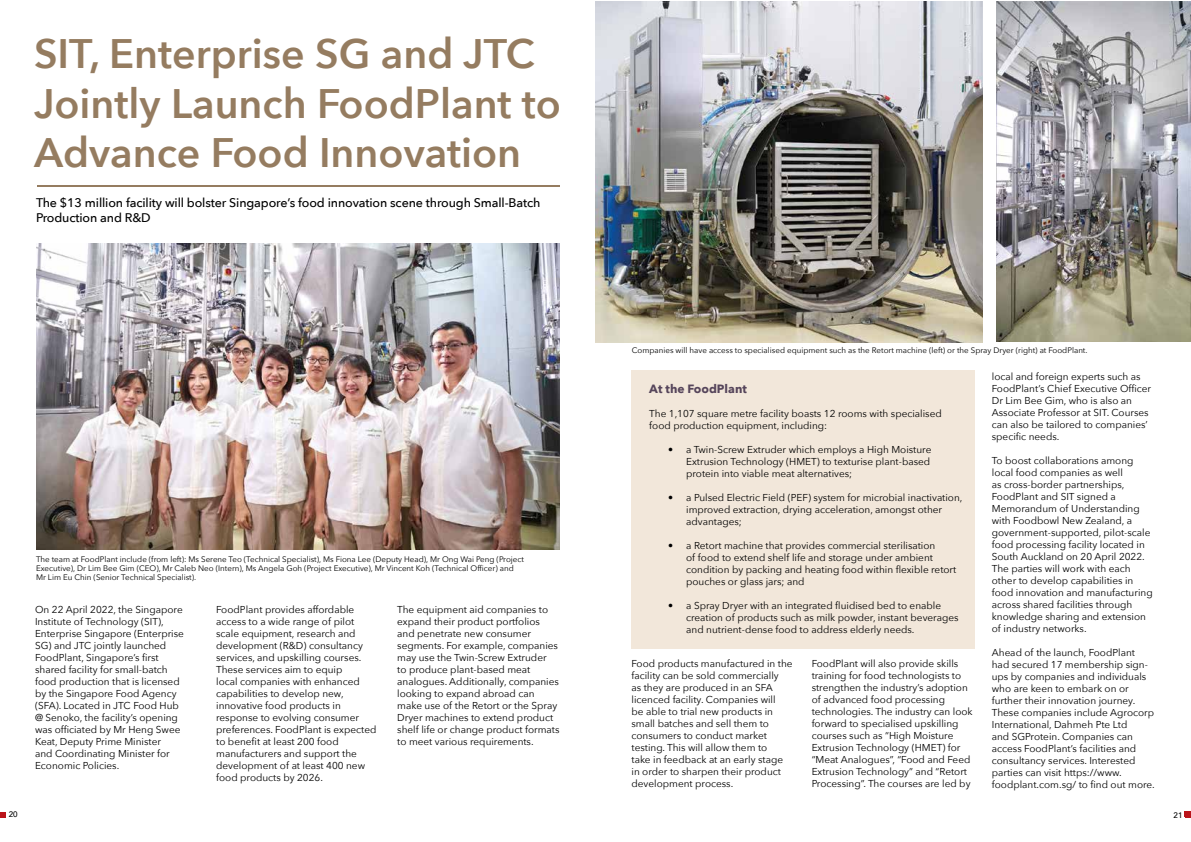
<style>
.page{position:relative;width:1191px;height:842px;background:#fff}
.page>*{position:absolute;margin:0;border:0;box-sizing:border-box;transform-origin:0 0}
.t1{font:600 41.1px/49.4px "Avenir Next";color:#957c60}
.t2{font:500 12.5px/15px "Avenir Next";letter-spacing:-.01em;color:#000}
.t3{font:700 12px "Avenir Next";color:#56455b}
.t4{font:10px/12px "Avenir Next";color:#000}
.t5{font:8px/9px "Avenir Next";color:#000}
.t6{font:500 8px "Avenir";color:#000}
</style>
<div class="page">
<svg style="left:0;top:812px;width:6px;height:5px"></svg>
<img style="left:595px;top:1px;width:388px;height:341px">
<img style="left:996px;top:1px;width:195px;height:341px">
<img style="left:36px;top:244px;width:523px;height:305px">
<hr style="left:37px;top:185px;width:522px;height:1px;background:#957c60">
<div style="left:1184px;top:811px;width:7px;height:6px;background:#ba141a"></div>
<div style="left:631px;top:371px;width:343px;height:278px;background:#f2e7da"></div>
<h1 class="t1" style="left:34px;top:28px;width:528px">SIT, Enterprise SG and JTC<br>Jointly Launch FoodPlant to<br>Advance Food Innovation</h1>
<p class="t2" style="left:36px;top:195px;width:506px">The $13 million facility will bolster Singapore’s food innovation scene through Small-Batch<br>Production and R&amp;D</p>
<p class="t5" style="left:36px;top:554px;width:489px">The team at FoodPlant include (from left): Ms Serene Teo (Technical Specialist), Ms Fiona Lee (Deputy Head), Mr Ong Wai Peng (Project<br>Executive), Dr Lim Bee Gim (CEO), Mr Caleb Neo (Intern), Ms Angela Goh (Project Executive), Mr Vincent Koh (Technical Officer) and<br>Mr Lim Eu Chin (Senior Technical Specialist).</p>
<p class="t4" style="left:35px;top:603px;width:150px">On 22 April 2022, the Singapore<br>Institute of Technology (SIT),<br>Enterprise Singapore (Enterprise<br>SG) and JTC jointly launched<br>FoodPlant, Singapore’s first shared facility for small-batch food production that is licensed by the Singapore Food Agency (SFA). Located in JTC Food Hub @ Senoko, the facility’s opening was officiated by Mr Heng Swee<br>Keat, Deputy Prime Minister<br>and Coordinating Minister for<br>Economic Policies.</p>
<p class="t4" style="left:216px;top:603px;width:162px">FoodPlant provides affordable access to a wide range of pilot scale equipment, research and development (R&amp;D) consultancy services, and upskilling courses.<br>These services aim to equip<br>local companies with enhanced capabilities to develop new, innovative food products in response to evolving consumer preferences. FoodPlant is expected to benefit at least 200 food manufacturers and support the development of at least 400 new food products by 2026.</p>
<p class="t4" style="left:397px;top:603px;width:164px">The equipment aid companies to expand their product portfolios and penetrate new consumer segments. For example, companies may use the Twin-Screw Extruder<br>to produce plant-based meat analogues. Additionally, companies looking to expand abroad can make use of the Retort or the Spray<br>Dryer machines to extend product shelf life or change product formats to meet various requirements.</p>
<p class="t5" style="left:632px;top:345px;width:457px">Companies will have access to specialised equipment such as the Retort machine (left) or the Spray Dryer (right) at FoodPlant.</p>
<p class="t3" style="left:649px;top:378px;width:99px">At the FoodPlant</p>
<p class="t4" style="left:649px;top:407px;width:294px">The 1,107 square metre facility boasts 12 rooms with specialised food production equipment, including:</p>
<p class="t4" style="left:686px;top:443px;width:247px;text-align:justify;text-indent:-18px">• a Twin-Screw Extruder which employs a High Moisture Extrusion Technology (HMET) to texturise plant-based protein into viable meat alternatives;</p>
<p class="t4" style="left:686px;top:491px;width:278px;text-indent:-18px">• a Pulsed Electric Field (PEF) system for microbial inactivation, improved extraction, drying acceleration, amongst other advantages;</p>
<p class="t4" style="left:686px;top:539px;width:272px;text-indent:-18px">• a Retort machine that provides commercial sterilisation<br>of food to extend shelf life and storage under ambient condition by packing and heating food within flexible retort pouches or glass jars; and</p>
<p class="t4" style="left:686px;top:599px;width:274px;text-indent:-18px">• a Spray Dryer with an integrated fluidised bed to enable creation of products such as milk powder, instant beverages and nutrient-dense food to address elderly needs.</p>
<p class="t4" style="left:631px;top:657px;width:162px">Food products manufactured in the facility can be sold commercially<br>as they are produced in an SFA licenced facility. Companies will<br>be able to trial new products in small batches and sell them to consumers to conduct market testing. This will allow them to<br>take in feedback at an early stage in order to sharpen their product development process.</p>
<p class="t4" style="left:811px;top:657px;width:162px">FoodPlant will also provide skills training for food technologists to strengthen the industry’s adoption of advanced food processing technologies. The industry can look forward to specialised upskilling courses such as “High Moisture Extrusion Technology (HMET) for “Meat Analogues”, “Food and Feed Extrusion Technology” and “Retort Processing”. The courses are led by</p>
<p class="t4" style="left:991px;top:370px;width:161px">local and foreign experts such as<br>FoodPlant’s Chief Executive Officer<br>Dr Lim Bee Gim, who is also an<br>Associate Professor at SIT. Courses can also be tailored to companies’ specific needs.</p>
<p class="t4" style="left:991px;top:454px;width:162px">To boost collaborations among local food companies as well<br>as cross-border partnerships,<br>FoodPlant and SIT signed a<br>Memorandum of Understanding with Foodbowl New Zealand, a government-supported, pilot-scale food processing facility located in<br>South Auckland on 20 April 2022.<br>The parties will work with each other to develop capabilities in food innovation and manufacturing across shared facilities through knowledge sharing and extension of industry networks.</p>
<p class="t4" style="left:991px;top:646px;width:164px">Ahead of the launch, FoodPlant had secured 17 membership sign&shy;ups by companies and individuals who are keen to embark on or further their innovation journey.<br>These companies include Agrocorp<br>International, Dahmeh Pte Ltd<br>and SGProtein. Companies can access FoodPlant’s facilities and consultancy services. Interested parties can visit https://www. foodplant.com.sg/ to find out more.</p>
<p class="t6" style="left:9px;top:808px;width:10px">20</p>
<p class="t6" style="left:1173px;top:808px;width:10px">21</p>
</div>
